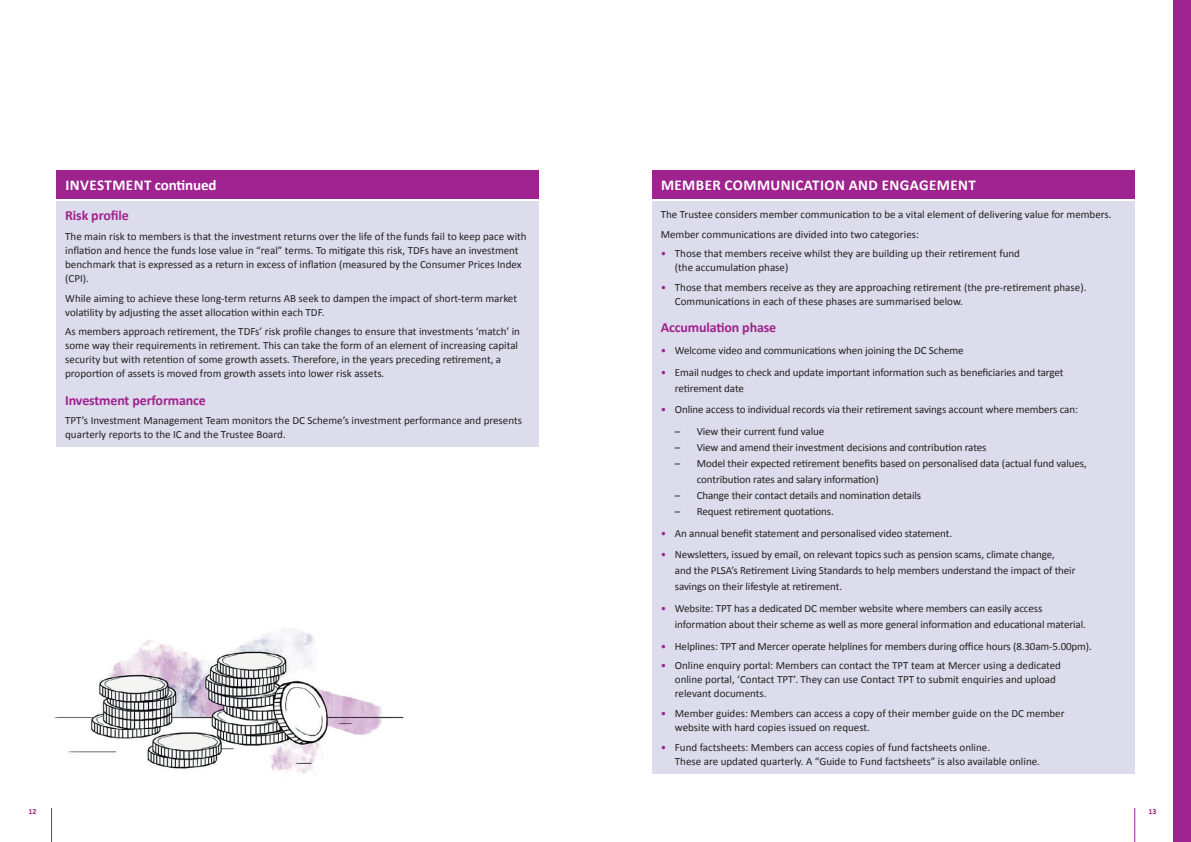
<style>
.page{position:relative;width:1191px;height:842px;background:#fff}
.page>*{position:absolute;margin:0;border:0;box-sizing:border-box;transform-origin:0 0}
.t1{font:700 15px "Calibri";letter-spacing:.03em;color:#fff}
.Fushia_Header{font:700 14px "Calibri";letter-spacing:-.01em;color:#9f238e}
.Body{font:11px/14px "Calibri";letter-spacing:-.005em;color:#231f20}
.t2{font:700 8px "Calibri";color:#9f238e}
.s1{color:#9f238e}
</style>
<div class="page">
<img style="left:54px;top:628px;width:350px;height:146px">
<div style="left:1174px;top:0;width:17px;height:842px;background:#9f238e"></div>
<hr style="left:1134px;top:808px;width:1px;height:34px;background:#9f238e">
<hr style="left:51px;top:808px;width:1px;height:34px;background:#9f238e">
<div style="left:57px;top:201px;width:482px;height:246px;background:#dddcec"></div>
<div style="left:57px;top:170px;width:482px;height:28px;background:#9f238e"></div>
<div style="left:652px;top:170px;width:482px;height:28px;background:#9f238e"></div>
<div style="left:652px;top:201px;width:482px;height:572px;background:#dddcec"></div>
<p class="t1" style="left:65px;top:174px;width:152px">INVESTMENT continued</p>
<p class="t1" style="left:661px;top:174px;width:316px">MEMBER COMMUNICATION AND ENGAGEMENT</p>
<p class="Body" style="left:660px;top:207px;width:452px">The Trustee considers member communication to be a vital element of delivering value for members.</p>
<p class="Body" style="left:660px;top:227px;width:260px">Member communications are divided into two categories:</p>
<p class="Body" style="left:675px;top:246px;width:347px;text-indent:-14px"><span class="s1">•</span> Those that members receive whilst they are building up their retirement fund (the accumulation phase)</p>
<p class="Body" style="left:675px;top:280px;width:413px;text-indent:-14px"><span class="s1">•</span> Those that members receive as they are approaching retirement (the pre-retirement phase).<br>Communications in each of these phases are summarised below.</p>
<p class="Fushia_Header" style="left:660px;top:318px;width:117px">Accumulation phase</p>
<p class="Body" style="left:660px;top:343px;width:304px"><span class="s1">•</span> Welcome video and communications when joining the DC Scheme</p>
<p class="Body" style="left:675px;top:364px;width:390px;line-height:16px;text-indent:-14px"><span class="s1">•</span> Email nudges to check and update important information such as beneficiaries and target retirement date</p>
<p class="Body" style="left:660px;top:402px;width:419px"><span class="s1">•</span> Online access to individual records via their retirement savings account where members can:</p>
<p class="Body" style="left:675px;top:424px;width:151px">– View their current fund value</p>
<p class="Body" style="left:675px;top:440px;width:313px">– View and amend their investment decisions and contribution rates</p>
<p class="Body" style="left:696px;top:455px;width:391px;line-height:16px;text-indent:-22px">– Model their expected retirement benefits based on personalised data (actual fund values, contribution rates and salary information)</p>
<p class="Body" style="left:675px;top:488px;width:248px">– Change their contact details and nomination details</p>
<p class="Body" style="left:675px;top:504px;width:160px">– Request retirement quotations.</p>
<p class="Body" style="left:660px;top:526px;width:293px"><span class="s1">•</span> An annual benefit statement and personalised video statement.</p>
<p class="Body" style="left:675px;top:546px;width:402px;line-height:16px;text-indent:-14px"><span class="s1">•</span> Newsletters, issued by email, on relevant topics such as pension scams, climate change,<br>and the PLSA’s Retirement Living Standards to help members understand the impact of their savings on their lifestyle at retirement.</p>
<p class="Body" style="left:675px;top:600px;width:412px;line-height:16px;text-indent:-14px"><span class="s1">•</span> Website: TPT has a dedicated DC member website where members can easily access information about their scheme as well as more general information and educational material.</p>
<p class="Body" style="left:660px;top:639px;width:433px"><span class="s1">•</span> Helplines: TPT and Mercer operate helplines for members during office hours (8.30am-5.00pm).</p>
<p class="Body" style="left:675px;top:658px;width:387px;text-indent:-14px"><span class="s1">•</span> Online enquiry portal: Members can contact the TPT team at Mercer using a dedicated online portal, ‘Contact TPT’. They can use Contact TPT to submit enquiries and upload relevant documents.</p>
<p class="Body" style="left:675px;top:706px;width:391px;text-indent:-14px"><span class="s1">•</span> Member guides: Members can access a copy of their member guide on the DC member website with hard copies issued on request.</p>
<p class="Body" style="left:675px;top:740px;width:367px;text-indent:-14px"><span class="s1">•</span> Fund factsheets: Members can access copies of fund factsheets online.<br>These are updated quarterly. A “Guide to Fund factsheets” is also available online.</p>
<p class="Fushia_Header" style="left:65px;top:206px;width:65px">Risk profile</p>
<p class="Body" style="left:65px;top:229px;width:463px">The main risk to members is that the investment returns over the life of the funds fail to keep pace with inflation and hence the funds lose value in “real” terms. To mitigate this risk, TDFs have an investment benchmark that is expressed as a return in excess of inflation (measured by the Consumer Prices Index (CPI).</p>
<p class="Body" style="left:65px;top:291px;width:453px">While aiming to achieve these long-term returns AB seek to dampen the impact of short-term market volatility by adjusting the asset allocation within each TDF.</p>
<p class="Body" style="left:65px;top:324px;width:456px">As members approach retirement, the TDFs’ risk profile changes to ensure that investments ‘match’ in some way their requirements in retirement. This can take the form of an element of increasing capital security but with retention of some growth assets. Therefore, in the years preceding retirement, a proportion of assets is moved from growth assets into lower risk assets.</p>
<p class="Fushia_Header" style="left:65px;top:390px;width:142px">Investment performance</p>
<p class="Body" style="left:65px;top:413px;width:458px">TPT’s Investment Management Team monitors the DC Scheme’s investment performance and presents quarterly reports to the IC and the Trustee Board.</p>
<p class="t2" style="left:28px;top:806px;width:10px">12</p>
<p class="t2" style="left:1148px;top:806px;width:10px">13</p>
</div>
